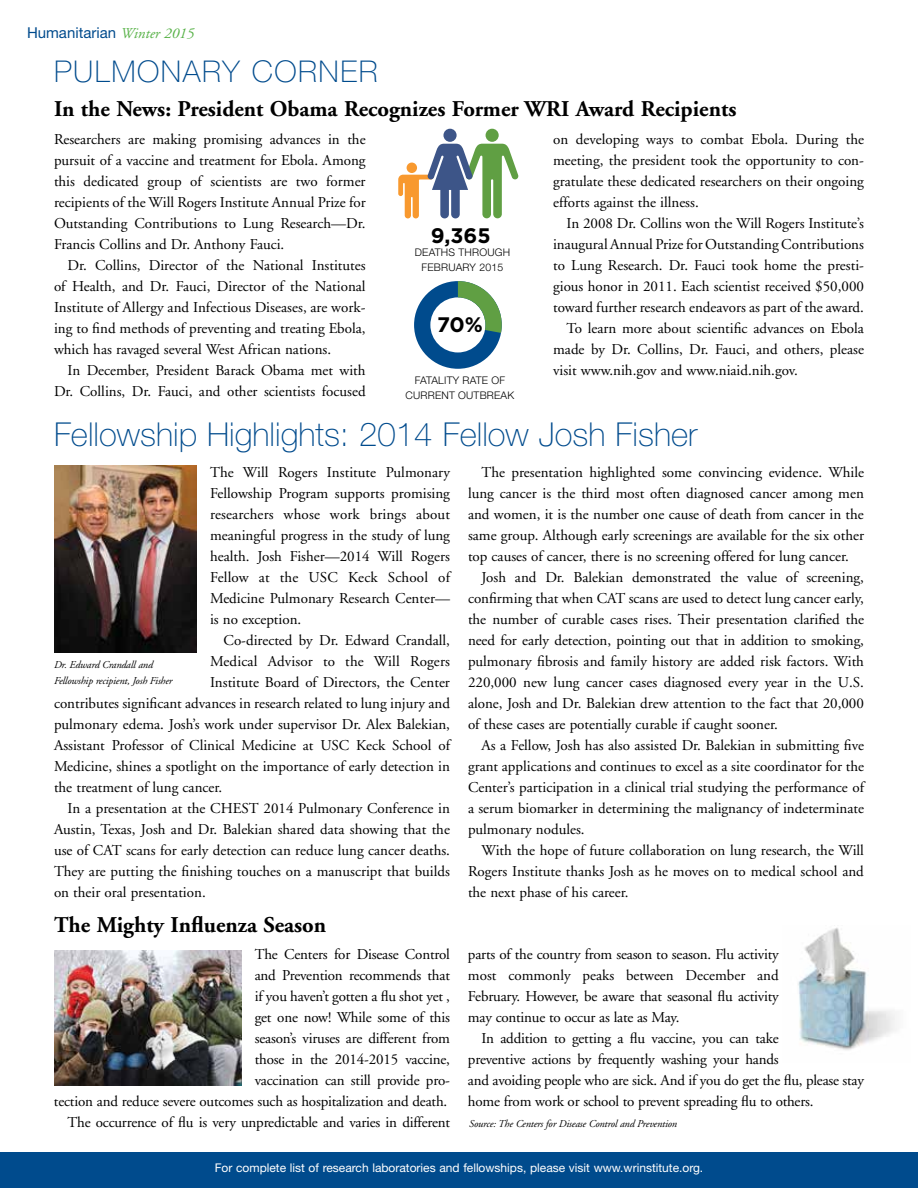
<style>
.page{position:relative;width:918px;height:1188px;background:#fff}
.page>*{position:absolute;margin:0;border:0;box-sizing:border-box;transform-origin:0 0}
.t1{font:100 33px "Helvetica Neue LT Std";color:#004b8d}
.t2{font:100 30px "Helvetica Neue LT Std";letter-spacing:.05em;color:#004b8d}
.t3{font:700 22.5px "Adobe Garamond";color:#000}
.t4{font:700 21px "Gotham";color:#000}
.t5{font:15px/21px "Adobe Garamond";color:#000;text-align:justify}
.t6{font:15px "Helvetica Neue LT Std";color:#004b8d}
.t7{font:12px "Helvetica Neue LT Std";color:#fff}
.t8{font:italic 10.5px/16.5px "Adobe Garamond";letter-spacing:-.015em;color:#000}
.t9{font:300 10.5px/15px "Helvetica Neue LT Std";letter-spacing:.02em;color:#000;text-align:center}
.s1{font-family:"Adobe Garamond";font-style:italic;color:#56b146}
</style>
<div class="page">
<div style="left:0;top:1153px;width:918px;height:35px;background:#004b8d"></div>
<div style="left:486px;top:129px;width:13px;height:13px;background:#609f43;border-radius:50%"></div>
<div style="left:443px;top:129px;width:14px;height:13px;background:#3d5588;border-radius:50%"></div>
<svg style="left:398px;top:144px;width:121px;height:74px"></svg>
<svg style="left:414px;top:281px;width:88px;height:88px"></svg>
<img style="left:54px;top:466px;width:143px;height:187px">
<img style="left:54px;top:950px;width:187px;height:135px">
<img style="left:798px;top:928px;width:99px;height:122px">
<p class="t6" style="left:27px;top:23px;width:169px">Humanitarian <span class="s1">Winter 2015</span></p>
<h2 class="t2" style="left:54px;top:54px;width:325px">PULMONARY CORNER</h2>
<h3 class="t3" style="left:54px;top:96px;width:684px">In the News: President Obama Recognizes Former WRI Award Recipients</h3>
<p class="t5" style="left:54px;top:129px;width:313px">Researchers are making promising advances in the pursuit of a vaccine and treatment for Ebola. Among this dedicated group of scientists are two former recipients of the Will Rogers Institute Annual Prize for Outstanding Contributions to Lung Research—Dr.<br>Francis Collins and Dr. Anthony Fauci.</p>
<p class="t5" style="left:54px;top:255px;width:313px;text-indent:14px">Dr. Collins, Director of the National Institutes of Health, and Dr. Fauci, Director of the National Institute of Allergy and Infectious Diseases, are work&shy;ing to find methods of preventing and treating Ebola, which has ravaged several West African nations.</p>
<p class="t5" style="left:54px;top:360px;width:313px;text-align:right">In December, President Barack Obama met with<br>Dr. Collins, Dr. Fauci, and other scientists focused</p>
<h3 class="t4" style="left:431px;top:223px;width:61px">9,365</h3>
<p class="t9" style="left:415px;top:244px;width:97px">DEATHS THROUGH<br>FEBRUARY 2015</p>
<h3 class="t4" style="left:437px;top:312px;width:47px">70%</h3>
<p class="t9" style="left:406px;top:372px;width:110px">FATALITY RATE OF<br>CURRENT OUTBREAK</p>
<p class="t5" style="left:553px;top:129px;width:312px">on developing ways to combat Ebola. During the meeting, the president took the opportunity to con&shy;gratulate these dedicated researchers on their ongoing efforts against the illness.</p>
<p class="t5" style="left:567px;top:213px;width:299px">In 2008 Dr. Collins won the Will Rogers Institute’s</p>
<p class="t5" style="left:553px;top:234px;width:312px">inaugural Annual Prize for Outstanding Contributions</p>
<p class="t5" style="left:553px;top:255px;width:312px">to Lung Research. Dr. Fauci took home the presti-</p>
<p class="t5" style="left:553px;top:276px;width:312px">gious honor in 2011. Each scientist received $50,000</p>
<p class="t5" style="left:553px;top:297px;width:312px">toward further research endeavors as part of the award.</p>
<p class="t5" style="left:567px;top:318px;width:299px">To learn more about scientific advances on Ebola</p>
<p class="t5" style="left:553px;top:339px;width:312px">made by Dr. Collins, Dr. Fauci, and others, please</p>
<p class="t5" style="left:553px;top:360px;width:246px">visit www.nih.gov and www.niaid.nih.gov.</p>
<h1 class="t1" style="left:54px;top:416px;width:645px">Fellowship Highlights: 2014 Fellow Josh Fisher</h1>
<p class="t5" style="left:210px;top:462px;width:242px">The Will Rogers Institute Pulmonary Fellowship Program supports promising researchers whose work brings about meaningful progress in the study of lung health. Josh Fisher—2014 Will Rogers Fellow at the USC Keck School of Medicine Pulmonary Research Center— is no exception.</p>
<p class="t5" style="left:224px;top:630px;width:228px">Co-directed by Dr. Edward Crandall,</p>
<p class="t5" style="left:210px;top:651px;width:242px">Medical Advisor to the Will Rogers</p>
<p class="t5" style="left:210px;top:672px;width:241px">Institute Board of Directors, the Center</p>
<p class="t5" style="left:54px;top:693px;width:398px">contributes significant advances in research related to lung injury and</p>
<p class="t5" style="left:54px;top:714px;width:398px">pulmonary edema. Josh’s work under supervisor Dr. Alex Balekian,</p>
<p class="t5" style="left:54px;top:735px;width:398px">Assistant Professor of Clinical Medicine at USC Keck School of</p>
<p class="t5" style="left:54px;top:756px;width:398px">Medicine, shines a spotlight on the importance of early detection in</p>
<p class="t5" style="left:54px;top:777px;width:170px">the treatment of lung cancer.</p>
<p class="t5" style="left:68px;top:798px;width:384px">In a presentation at the CHEST 2014 Pulmonary Conference in</p>
<p class="t5" style="left:54px;top:819px;width:397px">Austin, Texas, Josh and Dr. Balekian shared data showing that the</p>
<p class="t5" style="left:54px;top:840px;width:397px">use of CAT scans for early detection can reduce lung cancer deaths.</p>
<p class="t5" style="left:54px;top:861px;width:397px">They are putting the finishing touches on a manuscript that builds</p>
<p class="t5" style="left:54px;top:882px;width:153px">on their oral presentation.</p>
<p class="t8" style="left:54px;top:656px;width:120px">Dr. Edward Crandall and<br>Fellowship recipient, Josh Fisher</p>
<p class="t5" style="left:468px;top:462px;width:398px;text-indent:14px">The presentation highlighted some convincing evidence. While lung cancer is the third most often diagnosed cancer among men and women, it is the number one cause of death from cancer in the same group. Although early screenings are available for the six other top causes of cancer, there is no screening offered for lung cancer.</p>
<p class="t5" style="left:468px;top:567px;width:398px;text-indent:14px">Josh and Dr. Balekian demonstrated the value of screening, confirming that when CAT scans are used to detect lung cancer early, the number of curable cases rises. Their presentation clarified the need for early detection, pointing out that in addition to smoking, pulmonary fibrosis and family history are added risk factors. With 220,000 new lung cancer cases diagnosed every year in the U.S. alone, Josh and Dr. Balekian drew attention to the fact that 20,000 of these cases are potentially curable if caught sooner.</p>
<p class="t5" style="left:468px;top:735px;width:398px;text-indent:14px">As a Fellow, Josh has also assisted Dr. Balekian in submitting five grant applications and continues to excel as a site coordinator for the Center’s participation in a clinical trial studying the performance of a serum biomarker in determining the malignancy of indeterminate pulmonary nodules.</p>
<p class="t5" style="left:468px;top:840px;width:398px;text-indent:14px">With the hope of future collaboration on lung research, the Will Rogers Institute thanks Josh as he moves on to medical school and the next phase of his career.</p>
<h3 class="t3" style="left:54px;top:913px;width:274px">The Mighty Influenza Season</h3>
<p class="t5" style="left:54px;top:944px;width:398px;text-align:right">The Centers for Disease Control<br>and Prevention recommends that<br>if you haven’t gotten a flu shot yet ,<br>get one now! While some of this<br>season’s viruses are different from<br>those in the 2014-2015 vaccine,<br>vaccination can still provide pro-<br>tection and reduce severe outcomes such as hospitalization and death.<br>The occurrence of flu is very unpredictable and varies in different</p>
<p class="t5" style="left:468px;top:944px;width:312px">parts of the country from season to season. Flu activity most commonly peaks between December and February. However, be aware that seasonal flu activity may continue to occur as late as May.</p>
<p class="t5" style="left:468px;top:1028px;width:397px;text-align:left;text-indent:14px">In addition to getting a flu vaccine, you can take<br>preventive actions by frequently washing your hands<br>and avoiding people who are sick. And if you do get the flu, please stay home from work or school to prevent spreading flu to others.</p>
<p class="t8" style="left:469px;top:1116px;width:209px">Source: The Centers for Disease Control and Prevention</p>
<p class="t7" style="left:215px;top:1160px;width:490px">For complete list of research laboratories and fellowships, please visit www.wrinstitute.org.</p>
</div>
